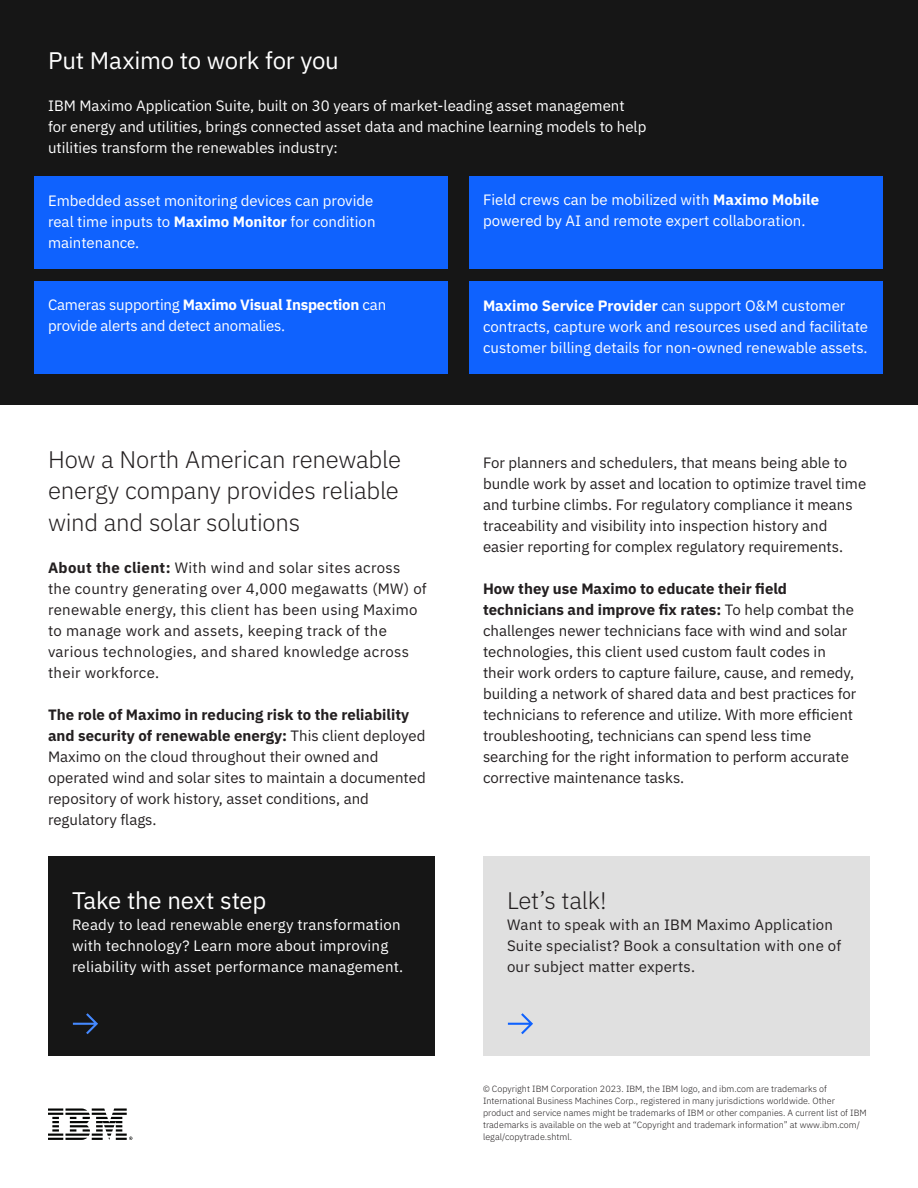
<style>
.page{position:relative;width:918px;height:1188px;background:#fff}
.page>*{position:absolute;margin:0;border:0;box-sizing:border-box;transform-origin:0 0}
.t1{font:300 24px/31.5px "IBM Plex Sans";letter-spacing:-.01em;color:#231f20;text-align:justify}
.t2{font:24px "IBM Plex Sans";letter-spacing:-.01em;color:#fff}
.Body_Copy{font:15px/21px "IBM Plex Sans";color:#231f20}
.box-callout{font:15px/21px "IBM Plex Sans";color:#fff}
.Body_Copy-2{font:15px/21px "IBM Plex Sans";color:#fff}
.Body_Copy-3{font:15px/21px "IBM Plex Sans";letter-spacing:.02em;color:#231f20}
.t3{font:300 9px/12.1px "IBM Plex Sans";color:#231f20}
.s1{font-weight:700}
</style>
<div class="page">
<svg style="left:48px;top:1108px;width:84px;height:32px"></svg>
<div style="left:0;top:0;width:918px;height:405px;background:#161616"></div>
<div style="left:470px;top:176px;width:414px;height:93px;background:#0f62fe"></div>
<div style="left:470px;top:281px;width:414px;height:93px;background:#0f62fe"></div>
<div style="left:34px;top:176px;width:414px;height:93px;background:#0f62fe"></div>
<div style="left:34px;top:281px;width:414px;height:93px;background:#0f62fe"></div>
<div style="left:48px;top:856px;width:387px;height:200px;background:#161616"></div>
<div style="left:483px;top:856px;width:387px;height:200px;background:#e0e0e0"></div>
<svg style="left:73px;top:1013px;width:25px;height:21px"></svg>
<svg style="left:508px;top:1013px;width:25px;height:21px"></svg>
<h2 class="t2" style="left:48px;top:42px;width:292px">Put Maximo to work for you</h2>
<p class="Body_Copy-2" style="left:48px;top:94px;width:600px">IBM Maximo Application Suite, built on 30 years of market-leading asset management for energy and utilities, brings connected asset data and machine learning models to help utilities transform the renewables industry:</p>
<p class="box-callout" style="left:48px;top:188px;width:329px">Embedded asset monitoring devices can provide real time inputs to <span class="s1">Maximo Monitor</span> for condition maintenance.</p>
<p class="box-callout" style="left:48px;top:294px;width:340px;line-height:20.4px">Cameras supporting <span class="s1">Maximo Visual Inspection</span> can provide alerts and detect anomalies.</p>
<h2 class="t1" style="left:48px;top:442px;width:355px">How a North American renewable energy company provides reliable wind and solar solutions</h2>
<p class="Body_Copy-3" style="left:48px;top:556px;width:380px"><span class="s1">About the client:</span> With wind and solar sites across<br>the country generating over 4,000 megawatts (MW) of renewable energy, this client has been using Maximo to manage work and assets, keeping track of the various technologies, and shared knowledge across their workforce.</p>
<p class="Body_Copy" style="left:48px;top:703px;width:379px"><span class="s1">The role of Maximo in reducing risk to the reliability and security of renewable energy:</span> This client deployed Maximo on the cloud throughout their owned and operated wind and solar sites to maintain a documented repository of work history, asset conditions, and regulatory flags.</p>
<h2 class="t2" style="left:72px;top:882px;width:196px">Take the next step</h2>
<p class="Body_Copy-2" style="left:72px;top:913px;width:333px">Ready to lead renewable energy transformation with technology? Learn more about improving reliability with asset performance management.</p>
<p class="box-callout" style="left:483px;top:188px;width:338px;line-height:20.5px">Field crews can be mobilized with <span class="s1">Maximo Mobile </span>powered by AI and remote expert collaboration.</p>
<p class="box-callout" style="left:483px;top:293px;width:387px"><span class="s1">Maximo Service Provider</span> can support O&amp;M customer contracts, capture work and resources used and facilitate customer billing details for non-owned renewable assets.</p>
<p class="Body_Copy" style="left:483px;top:451px;width:385px">For planners and schedulers, that means being able to bundle work by asset and location to optimize travel time and turbine climbs. For regulatory compliance it means traceability and visibility into inspection history and easier reporting for complex regulatory requirements.</p>
<p class="Body_Copy" style="left:483px;top:577px;width:375px"><span class="s1">How they use Maximo to educate their field technicians and improve fix rates:</span> To help combat the challenges newer technicians face with wind and solar technologies, this client used custom fault codes in their work orders to capture failure, cause, and remedy, building a network of shared data and best practices for technicians to reference and utilize. With more efficient troubleshooting, technicians can spend less time searching for the right information to perform accurate corrective maintenance tasks.</p>
<h2 class="t1" style="left:507px;top:883px;width:101px">Let’s talk!</h2>
<p class="Body_Copy" style="left:507px;top:913px;width:336px">Want to speak with an IBM Maximo Application<br>Suite specialist? Book a consultation with one of our subject matter experts.</p>
<p class="t3" style="left:483px;top:1082px;width:385px">© Copyright IBM Corporation 2023. IBM, the IBM logo, and ibm.com are trademarks of International Business Machines Corp., registered in many jurisdictions worldwide. Other product and service names might be trademarks of IBM or other companies. A current list of IBM trademarks is available on the web at “Copyright and trademark information” at www.ibm.com/ legal/copytrade.shtml.</p>
</div>
